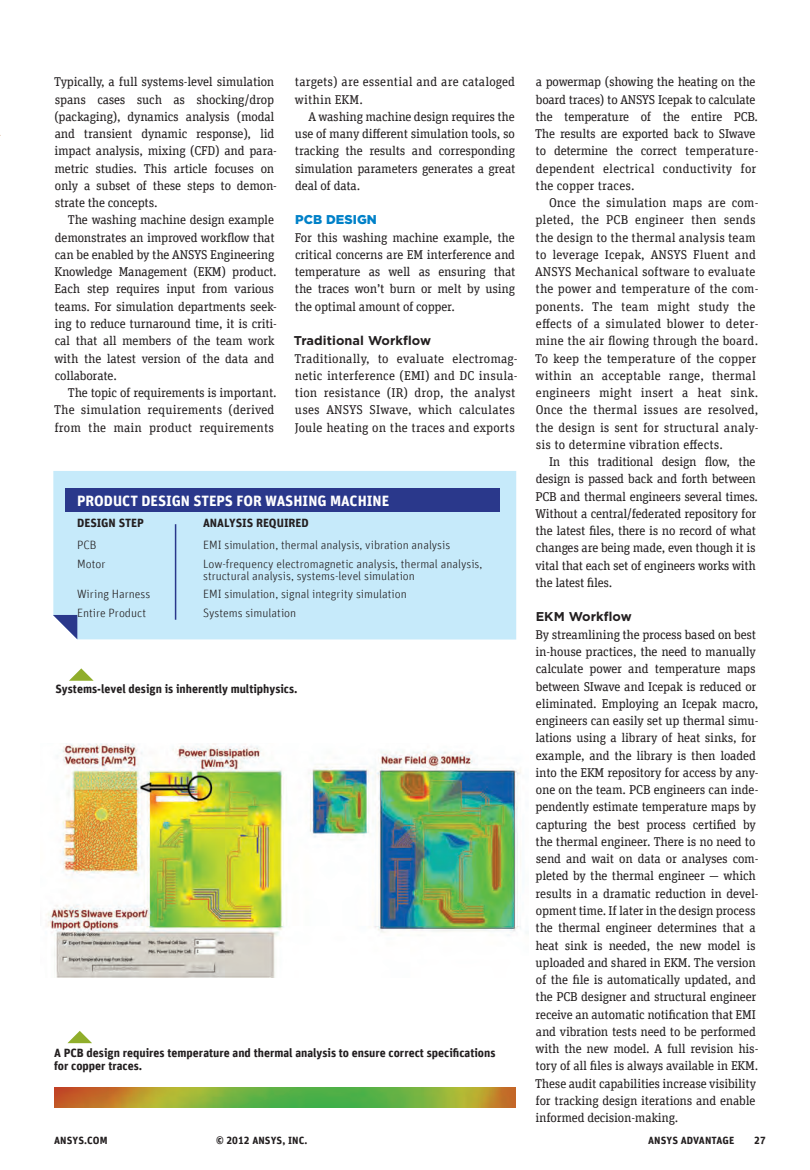
<style>
.page{position:relative;width:810px;height:1170px;background:#fff}
.page>*{position:absolute;margin:0;border:0;box-sizing:border-box;transform-origin:0 0}
.t1{font:700 15px "Unit Offc Pro";color:#fff}
.Paragraph_Style_1{font:12.75px/17.2px "Unit Slab Offc Pro";letter-spacing:-.015em;color:#231f20}
.Paragraph_Style_1-2{font:12.75px/17.2px "Unit Slab Offc Pro";letter-spacing:.01em;color:#231f20}
.Paragraph_Style_1-3{font:700 12.75px "Gotham";letter-spacing:.005em;color:#231f20}
.Paragraph_Style_1-4{font:900 12.75px "Gotham";letter-spacing:.005em;color:#0081c8}
.t2{font:300 12px/12px "Unit Offc Pro";color:#231f20}
.Feature_Caption{font:700 12px/13.5px "Unit Offc Pro";color:#231f20}
.t3{font:700 10.5px "Unit Offc Pro";letter-spacing:.01em;color:#231f20}
</style>
<div class="page">
<img style="left:46px;top:743px;width:475px;height:234px">
<svg style="left:68px;top:1031px;width:23px;height:11px"></svg>
<img style="left:55px;top:1087px;width:460px;height:19px">
<svg style="left:70px;top:668px;width:23px;height:12px"></svg>
<div style="left:53px;top:471px;width:463px;height:168px;background:#c6eafa"></div>
<div style="left:65px;top:488px;width:435px;height:24px;background:#2a388b"></div>
<svg style="left:53px;top:614px;width:24px;height:25px"></svg>
<hr style="left:175px;top:524px;width:1px;height:95px;background:#2a388b">
<p class="Paragraph_Style_1" style="left:54px;top:73px;width:224px">Typically, a full systems-level simulation spans cases such as shocking/drop (packaging), dynamics analysis (modal and transient dynamic response), lid impact analysis, mixing (CFD) and para&shy;metric studies. This article focuses on only a subset of these steps to demon&shy;strate the concepts.</p>
<p class="Paragraph_Style_1" style="left:54px;top:211px;width:224px;text-indent:13px">The washing machine design example demonstrates an improved workflow that can be enabled by the ANSYS Engineering Knowledge Management (EKM) product.<br>Each step requires input from various teams. For simulation departments seek&shy;ing to reduce turnaround time, it is criti&shy;cal that all members of the team work with the latest version of the data and collaborate.</p>
<p class="Paragraph_Style_1-2" style="left:54px;top:383px;width:224px;text-indent:14px">The topic of requirements is important.<br>The simulation requirements (derived from the main product requirements</p>
<p class="Paragraph_Style_1-2" style="left:295px;top:73px;width:222px">targets) are essential and are cataloged within EKM.</p>
<p class="Paragraph_Style_1" style="left:295px;top:107px;width:222px;text-align:justify;text-indent:13px">A washing machine design requires the use of many different simulation tools, so tracking the results and corresponding simulation parameters generates a great deal of data.</p>
<p class="Paragraph_Style_1-4" style="left:295px;top:211px;width:83px">PCB DESIGN</p>
<p class="Paragraph_Style_1" style="left:295px;top:228px;width:222px;text-align:justify">For this washing machine example, the critical concerns are EM interference and temperature as well as ensuring that the traces won’t burn or melt by using the optimal amount of copper.</p>
<p class="Paragraph_Style_1-3" style="left:294px;top:333px;width:139px">Traditional Workflow</p>
<p class="Paragraph_Style_1-2" style="left:294px;top:349px;width:225px">Traditionally, to evaluate electromag&shy;netic interference (EMI) and DC insula&shy;tion resistance (IR) drop, the analyst uses ANSYS SIwave, which calculates Joule heating on the traces and exports</p>
<p class="t1" style="left:77px;top:489px;width:314px">PRODUCT DESIGN STEPS FOR WASHING MACHINE</p>
<p class="Feature_Caption" style="left:77px;top:515px;width:68px">DESIGN STEP</p>
<p class="Feature_Caption" style="left:203px;top:515px;width:107px">ANALYSIS REQUIRED</p>
<p class="t2" style="left:77px;top:539px;width:21px">PCB</p>
<p class="t2" style="left:203px;top:539px;width:249px">EMI simulation, thermal analysis, vibration analysis</p>
<p class="t2" style="left:77px;top:557px;width:30px">Motor</p>
<p class="t2" style="left:203px;top:557px;width:281px">Low-frequency electromagnetic analysis, thermal analysis, structural analysis, systems-level simulation</p>
<p class="t2" style="left:77px;top:588px;width:75px">Wiring Harness</p>
<p class="t2" style="left:203px;top:588px;width:205px">EMI simulation, signal integrity simulation</p>
<p class="t2" style="left:77px;top:606px;width:70px">Entire Product</p>
<p class="t2" style="left:203px;top:606px;width:95px">Systems simulation</p>
<p class="Feature_Caption" style="left:56px;top:681px;width:243px">Systems-level design is inherently multiphysics.</p>
<p class="Feature_Caption" style="left:54px;top:1044px;width:443px">A PCB design requires temperature and thermal analysis to ensure correct specifications for copper traces.</p>
<p class="Paragraph_Style_1" style="left:535px;top:73px;width:225px">a powermap (showing the heating on the board traces) to ANSYS Icepak to calculate the temperature of the entire PCB.<br>The results are exported back to SIwave to determine the correct temperature&shy;dependent electrical conductivity for the copper traces.</p>
<p class="Paragraph_Style_1-2" style="left:535px;top:194px;width:225px;text-indent:14px">Once the simulation maps are com&shy;pleted, the PCB engineer then sends the design to the thermal analysis team to leverage Icepak, ANSYS Fluent and ANSYS Mechanical software to evaluate the power and temperature of the com&shy;ponents. The team might study the effects of a simulated blower to deter&shy;mine the air flowing through the board.<br>To keep the temperature of the copper within an acceptable range, thermal engineers might insert a heat sink.<br>Once the thermal issues are resolved, the design is sent for structural analy&shy;sis to determine vibration effects.</p>
<p class="Paragraph_Style_1" style="left:535px;top:452px;width:224px;text-indent:14px">In this traditional design flow, the design is passed back and forth between PCB and thermal engineers several times.<br>Without a central/federated repository for the latest files, there is no record of what changes are being made, even though it is vital that each set of engineers works with the latest files.</p>
<p class="Paragraph_Style_1-3" style="left:536px;top:609px;width:98px">EKM Workflow</p>
<p class="Paragraph_Style_1" style="left:535px;top:625px;width:225px">By streamlining the process based on best in-house practices, the need to manually calculate power and temperature maps between SIwave and Icepak is reduced or eliminated. Employing an Icepak macro, engineers can easily set up thermal simu&shy;lations using a library of heat sinks, for example, and the library is then loaded into the EKM repository for access by any&shy;one on the team. PCB engineers can inde&shy;pendently estimate temperature maps by capturing the best process certified by the thermal engineer. There is no need to send and wait on data or analyses com&shy;pleted by the thermal engineer — which results in a dramatic reduction in devel&shy;opment time. If later in the design process the thermal engineer determines that a heat sink is needed, the new model is uploaded and shared in EKM. The version of the file is automatically updated, and the PCB designer and structural engineer receive an automatic notification that EMI and vibration tests need to be performed with the new model. A full revision his&shy;tory of all files is always available in EKM.<br>These audit capabilities increase visibility for tracking design iterations and enable informed decision-making.</p>
<p class="t3" style="left:54px;top:1132px;width:55px">ANSYS.COM</p>
<p class="t3" style="left:216px;top:1132px;width:93px">© 2012 ANSYS, INC.</p>
<p class="t3" style="left:648px;top:1132px;width:88px">ANSYS ADVANTAGE</p>
<p class="t3" style="left:754px;top:1132px;width:13px">27</p>
</div>
